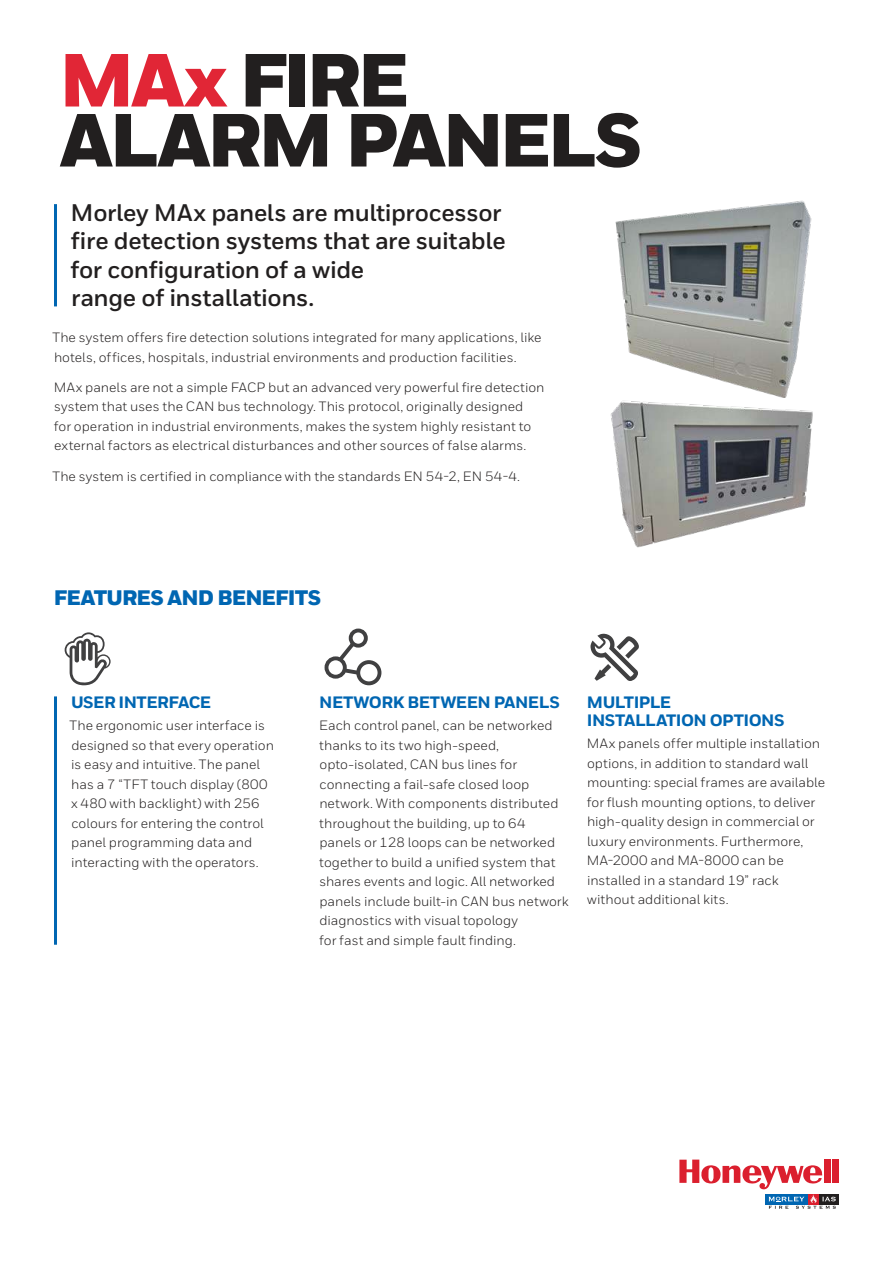
<style>
.page{position:relative;width:893px;height:1263px;background:#fff}
.page>*{position:absolute;margin:0;border:0;box-sizing:border-box;transform-origin:0 0}
.t1{font:900 75px/60px "Honeywell Sans";letter-spacing:-.05em;color:#221f1f}
.t2{font:700 24px/28.5px "Honeywell Sans";letter-spacing:-.015em;color:#221f1f}
.t3{font:900 21px "Honeywell Sans";letter-spacing:-.04em;color:#0066b2}
.t4{font:800 16.5px/18px "Honeywell Sans";letter-spacing:-.03em;color:#0066b2}
.t5{font:13.5px/19.5px "Honeywell Sans";color:#221f1f}
.s1{color:#e12636}
</style>
<div class="page">
<img style="left:615px;top:200px;width:197px;height:183px">
<svg style="left:590px;top:634px;width:49px;height:47px"></svg>
<svg style="left:65px;top:632px;width:46px;height:53px"></svg>
<img style="left:610px;top:383px;width:203px;height:165px">
<div style="left:833px;top:1159px;width:6px;height:24px;background:#db1f2e"></div>
<div style="left:819px;top:1193px;width:20px;height:11px;background:#221f1f"></div>
<svg style="left:679px;top:1159px;width:157px;height:50px"></svg>
<hr style="left:54px;top:696px;width:3px;height:249px;background:#0066b2">
<hr style="left:54px;top:204px;width:3px;height:102px;background:#0066b2">
<div style="left:349px;top:628px;width:19px;height:20px;border:4px solid #404041;border-radius:50%"></div>
<div style="left:325px;top:656px;width:22px;height:23px;border:4px solid #404041;border-radius:50%"></div>
<div style="left:356px;top:660px;width:25px;height:25px;border:4px solid #404041;border-radius:50%"></div>
<svg style="left:334px;top:638px;width:29px;height:39px"></svg>
<h1 class="t1" style="left:59px;top:51px;width:585px"><span class="s1">MAx</span> FIRE<br>ALARM PANELS</h1>
<h2 class="t2" style="left:70px;top:201px;width:437px">Morley MAx panels are multiprocessor fire detection systems that are suitable for configuration of a wide<br>range of installations.</h2>
<p class="t5" style="left:52px;top:329px;width:491px">The system offers fire detection solutions integrated for many applications, like hotels, offices, hospitals, industrial environments and production facilities.</p>
<p class="t5" style="left:54px;top:378px;width:492px">MAx panels are not a simple FACP but an advanced very powerful fire detection system that uses the CAN bus technology. This protocol, originally designed<br>for operation in industrial environments, makes the system highly resistant to external factors as electrical disturbances and other sources of false alarms.</p>
<p class="t5" style="left:52px;top:467px;width:469px">The system is certified in compliance with the standards EN 54-2, EN 54-4.</p>
<h3 class="t3" style="left:54px;top:585px;width:269px">FEATURES AND BENEFITS</h3>
<p class="t4" style="left:71px;top:695px;width:142px">USER INTERFACE</p>
<p class="t5" style="left:70px;top:717px;width:206px">The ergonomic user interface is designed so that every operation is easy and intuitive. The panel has a 7 “TFT touch display (800 x 480 with backlight) with 256 colours for entering the control panel programming data and interacting with the operators.</p>
<p class="t4" style="left:319px;top:695px;width:242px">NETWORK BETWEEN PANELS</p>
<p class="t5" style="left:319px;top:717px;width:251px">Each control panel, can be networked thanks to its two high-speed, opto-isolated, CAN bus lines for connecting a fail-safe closed loop network. With components distributed throughout the building, up to 64 panels or 128 loops can be networked together to build a unified system that shares events and logic. All networked panels include built-in CAN bus network diagnostics with visual topology<br>for fast and simple fault finding.</p>
<p class="t4" style="left:587px;top:695px;width:199px">MULTIPLE<br>INSTALLATION OPTIONS</p>
<p class="t5" style="left:587px;top:735px;width:240px">MAx panels offer multiple installation options, in addition to standard wall mounting: special frames are available for flush mounting options, to deliver high-quality design in commercial or luxury environments. Furthermore, MA-2000 and MA-8000 can be installed in a standard 19” rack without additional kits.</p>
</div>
